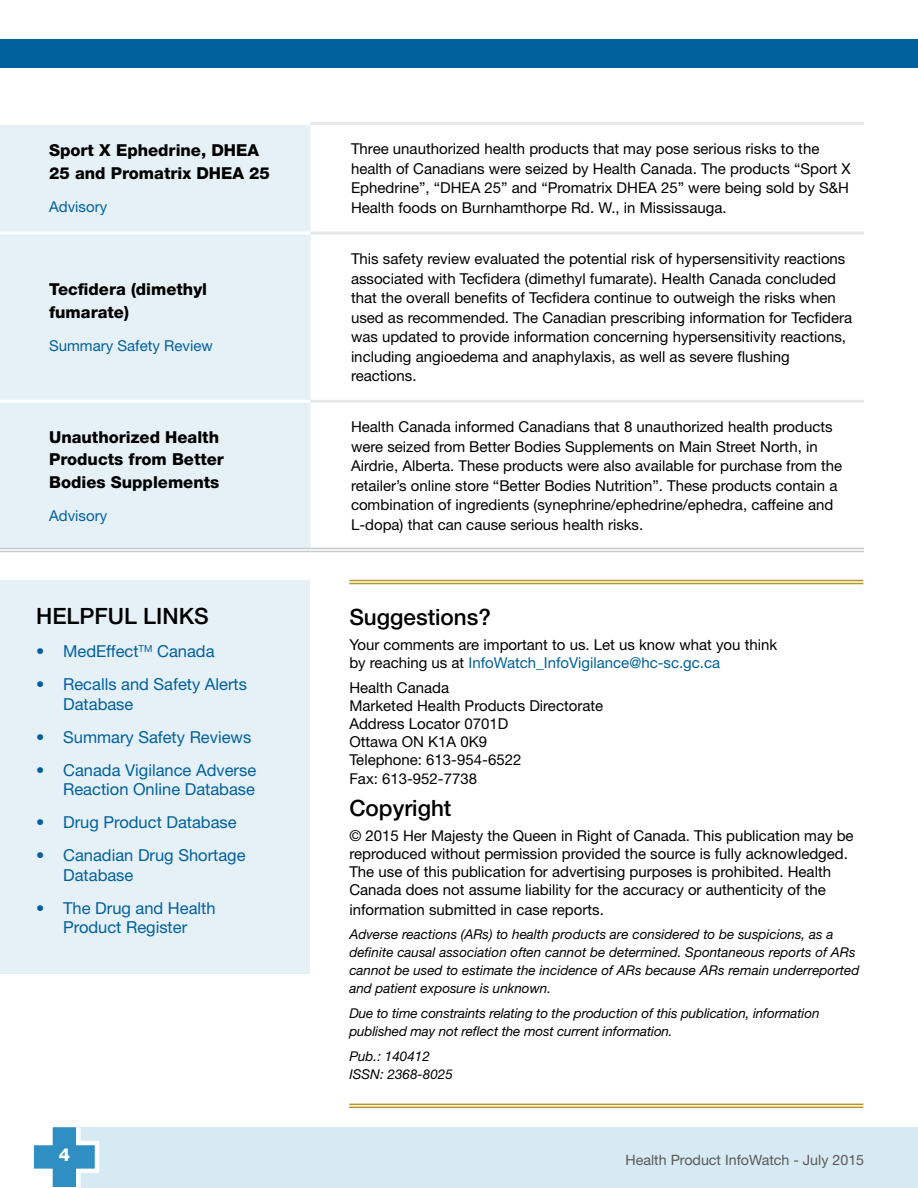
<style>
.page{position:relative;width:918px;height:1188px;background:#fff}
.page>*{position:absolute;margin:0;border:0;box-sizing:border-box;transform-origin:0 0}
.t1{font:500 22.5px "Helvetica Neue LT Std";color:#000}
.t2{font:800 18px "Helvetica Neue LT Std";color:#fff}
.t3{font:16.5px/19.5px "Helvetica Neue LT Std";color:#00609c}
.t4{font:800 16.5px/22.5px "Helvetica Neue LT Std";color:#000}
.t5{font:15px/19.5px "Helvetica Neue LT Std";color:#000}
.t6{font:15px "Helvetica Neue LT Std";color:#00609c}
.t7{font:14.25px "Helvetica Neue LT Std";color:#58595b}
.t8{font:italic 13.5px/18px "Helvetica Neue LT Std";color:#000}
.s1{color:#00609c}
</style>
<div class="page">
<div style="left:64px;top:1127px;width:854px;height:61px;background:#d7eaf3"></div>
<svg style="left:33px;top:1127px;width:67px;height:61px"></svg>
<div style="left:0;top:39px;width:918px;height:29px;background:#00609c"></div>
<div style="left:0;top:125px;width:310px;height:423px;background:#e6f1f7"></div>
<hr style="left:0;top:548px;width:310px;height:4px;background:#f0f1f1">
<hr style="left:310px;top:548px;width:554px;height:4px;background:#f0f0f1">
<hr style="left:0;top:232px;width:310px;height:3px;background:#fff">
<hr style="left:0;top:400px;width:310px;height:3px;background:#fff">
<hr style="left:310px;top:122px;width:554px;height:3px;background:#e6e7e8">
<hr style="left:310px;top:232px;width:554px;height:3px;background:#e6e7e8">
<hr style="left:310px;top:400px;width:554px;height:3px;background:#e6e7e8">
<hr style="left:0;top:548px;width:310px;height:1px;background:#c7c8ca">
<hr style="left:0;top:551px;width:310px;height:1px;background:#c7c8ca">
<hr style="left:310px;top:548px;width:554px;height:1px;background:#c7c8ca">
<hr style="left:310px;top:551px;width:554px;height:1px;background:#c7c8ca">
<div style="left:0;top:580px;width:310px;height:394px;background:#e6f1f7"></div>
<svg style="left:349px;top:581px;width:514px;height:2px"></svg>
<svg style="left:349px;top:1105px;width:514px;height:2px"></svg>
<hr style="left:349px;top:580px;width:514px;height:1px;background:#b3971f">
<hr style="left:349px;top:583px;width:514px;height:1px;background:#b3971f">
<hr style="left:349px;top:1104px;width:514px;height:1px;background:#b3971f">
<hr style="left:349px;top:1107px;width:514px;height:1px;background:#b3971f">
<p class="t4" style="left:49px;top:139px;width:222px">Sport X Ephedrine, DHEA<br>25 and Promatrix DHEA 25</p>
<p class="t6" style="left:49px;top:198px;width:60px">Advisory</p>
<p class="t4" style="left:49px;top:278px;width:159px">Tecfidera (dimethyl fumarate)</p>
<p class="t6" style="left:49px;top:337px;width:165px">Summary Safety Review</p>
<p class="t4" style="left:49px;top:425px;width:176px">Unauthorized Health<br>Products from Better<br>Bodies Supplements</p>
<p class="t6" style="left:49px;top:506px;width:60px">Advisory</p>
<h1 class="t1" style="left:36px;top:603px;width:174px">HELPFUL LINKS</h1>
<p class="t3" style="left:36px;top:641px;width:180px">• MedEffect<sup>TM</sup> Canada</p>
<p class="t3" style="left:63px;top:674px;width:185px;text-indent:-27px">• Recalls and Safety Alerts<br>Database</p>
<p class="t3" style="left:36px;top:727px;width:217px">• Summary Safety Reviews</p>
<p class="t3" style="left:36px;top:760px;width:222px;text-align:right">• Canada Vigilance Adverse<br>Reaction Online Database</p>
<p class="t3" style="left:36px;top:812px;width:202px">• Drug Product Database</p>
<p class="t3" style="left:63px;top:845px;width:184px;text-indent:-27px">• Canadian Drug Shortage<br>Database</p>
<p class="t3" style="left:36px;top:898px;width:181px;text-align:center">• The Drug and Health<br>Product Register</p>
<p class="t5" style="left:351px;top:139px;width:501px">Three unauthorized health products that may pose serious risks to the health of Canadians were seized by Health Canada. The products “Sport X Ephedrine”, “DHEA 25” and “Promatrix DHEA 25” were being sold by S&amp;H Health foods on Burnhamthorpe Rd. W., in Mississauga.</p>
<p class="t5" style="left:351px;top:249px;width:503px">This safety review evaluated the potential risk of hypersensitivity reactions associated with Tecfidera (dimethyl fumarate). Health Canada concluded that the overall benefits of Tecfidera continue to outweigh the risks when used as recommended. The Canadian prescribing information for Tecfidera was updated to provide information concerning hypersensitivity reactions, including angioedema and anaphylaxis, as well as severe flushing reactions.</p>
<p class="t5" style="left:351px;top:417px;width:493px">Health Canada informed Canadians that 8 unauthorized health products were seized from Better Bodies Supplements on Main Street North, in Airdrie, Alberta. These products were also available for purchase from the retailer’s online store “Better Bodies Nutrition”. These products contain a combination of ingredients (synephrine/ephedrine/ephedra, caffeine and L-dopa) that can cause serious health risks.</p>
<h1 class="t1" style="left:349px;top:604px;width:143px">Suggestions?</h1>
<p class="t5" style="left:349px;top:635px;width:429px;line-height:18px">Your comments are important to us. Let us know what you think by reaching us at <span class="s1">InfoWatch_InfoVigilance@hc-sc.gc.ca</span></p>
<p class="t5" style="left:349px;top:678px;width:255px;line-height:18px">Health Canada<br>Marketed Health Products Directorate<br>Address Locator 0701D<br>Ottawa ON K1A 0K9<br>Telephone: 613-954-6522</p>
<p class="t5" style="left:349px;top:769px;width:129px">Fax: 613-952-7738</p>
<h1 class="t1" style="left:349px;top:795px;width:104px">Copyright</h1>
<p class="t5" style="left:349px;top:827px;width:506px;line-height:18px">© 2015 Her Majesty the Queen in Right of Canada. This publication may be reproduced without permission provided the source is fully acknowledged.<br>The use of this publication for advertising purposes is prohibited. Health Canada does not assume liability for the accuracy or authenticity of the</p>
<p class="t5" style="left:349px;top:899px;width:256px">information submitted in case reports.</p>
<p class="t8" style="left:349px;top:925px;width:512px">Adverse reactions (ARs) to health products are considered to be suspicions, as a definite causal association often cannot be determined. Spontaneous reports of ARs cannot be used to estimate the incidence of ARs because ARs remain underreported and patient exposure is unknown.</p>
<p class="t8" style="left:349px;top:1004px;width:472px">Due to time constraints relating to the production of this publication, information published may not reflect the most current information.</p>
<p class="t8" style="left:349px;top:1047px;width:105px">Pub.: 140412<br>ISSN: 2368-8025</p>
<p class="t2" style="left:59px;top:1144px;width:13px">4</p>
<p class="t7" style="left:626px;top:1152px;width:240px">Health Product InfoWatch - July 2015</p>
</div>
